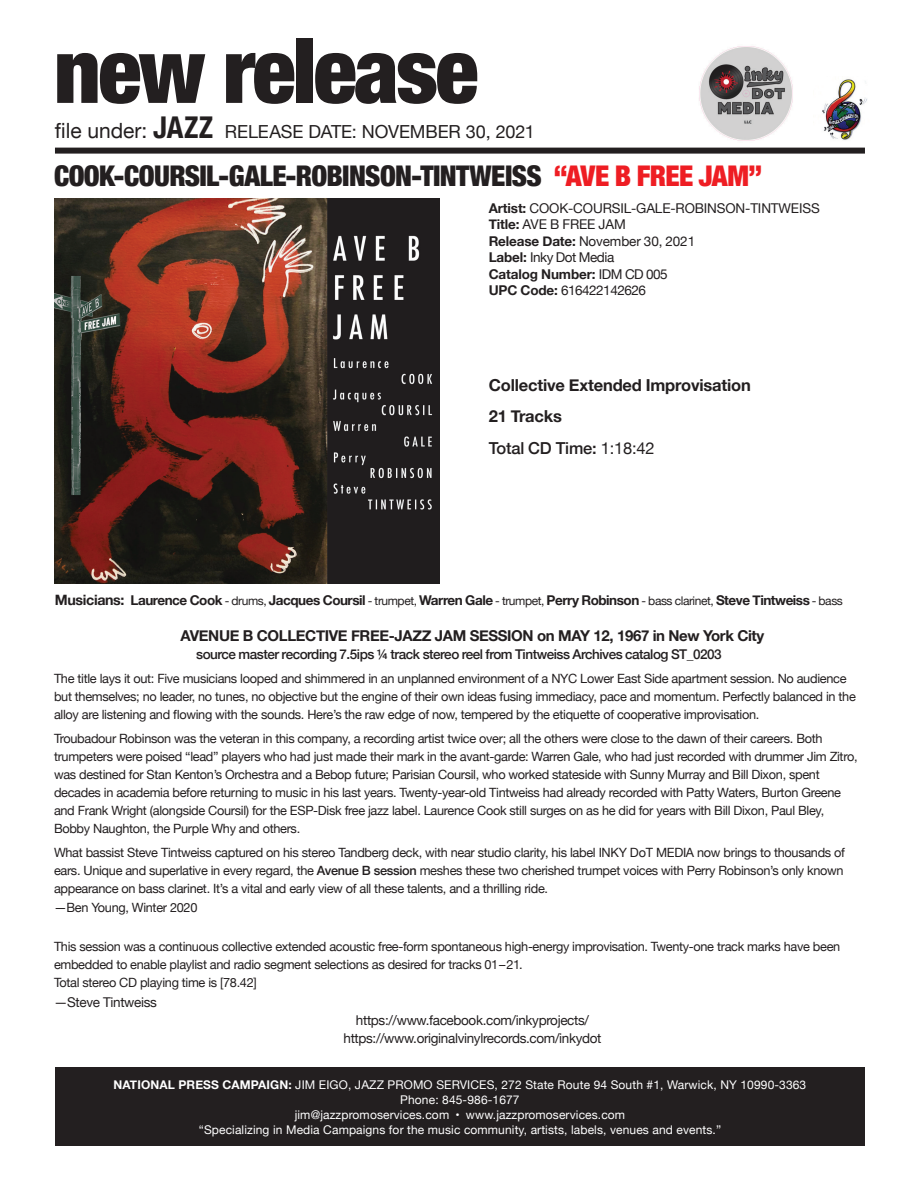
<style>
.page{position:relative;width:918px;height:1188px;background:#fff}
.page>*{position:absolute;margin:0;border:0;box-sizing:border-box;transform-origin:0 0}
.t1{font:900 condensed 90px "Helvetica Neue";letter-spacing:-.03em;color:#231f20}
.t2{font:900 condensed 28.5px "Helvetica Neue";letter-spacing:-.02em;color:#231f20}
.t3{font:18px "Helvetica Neue";letter-spacing:-.005em;color:#231f20}
.t4{font:700 16.5px/31.5px "Helvetica Neue";letter-spacing:-.01em;color:#231f20}
.t5{font:700 15px "Helvetica Neue";letter-spacing:-.025em;color:#231f20}
.t6{font:13.5px/16.5px "Helvetica Neue";letter-spacing:-.025em;color:#231f20;text-align:center}
.t7{font:700 13.5px "Helvetica Neue";letter-spacing:-.035em;color:#231f20}
.t8{font:500 13.5px "Helvetica Neue";letter-spacing:-.035em;color:#231f20}
.t9{font:12.75px/18px "Helvetica Neue";letter-spacing:-.025em;color:#231f20}
.t10{font:12px/15px "Helvetica Neue";letter-spacing:.01em;color:#fff;text-align:center}
.s1{font-size:21px}
.s2{font-weight:700;font-stretch:condensed;font-size:30px}
.s3{color:#ee1d23}
.s4{font-weight:700}
.s5{font-weight:500}
.s6{font-weight:400}
.s7{font-size:14.25px}
.s8{font-weight:400;font-size:12px}
</style>
<div class="page">
<div style="left:55px;top:148px;width:810px;height:6px;background:#231f20"></div>
<div style="left:55px;top:1068px;width:810px;height:78px;background:#231f20"></div>
<img style="left:822px;top:79px;width:45px;height:61px">
<img style="left:54px;top:198px;width:385px;height:386px">
<img style="left:699px;top:46px;width:94px;height:95px">
<h1 class="t1" style="left:54px;top:-3px;width:426px">new release</h1>
<h3 class="t3" style="left:55px;top:118px;width:481px"><span class="s1">file under:</span> <span class="s2">JAZZ</span> RELEASE DATE: NOVEMBER 30, 2021</h3>
<h2 class="t2" style="left:54px;top:152px;width:710px">COOK-COURSIL-GALE-ROBINSON-TINTWEISS <span class="s3">“AVE B FREE JAM”</span></h2>
<p class="t6" style="left:489px;top:200px;width:333px;text-align:left"><span class="s4">Artist:</span> COOK-COURSIL-GALE-ROBINSON-TINTWEISS<br><span class="s4">Title:</span> AVE B FREE JAM<br><span class="s4">Release Date:</span> November 30, 2021<br><span class="s4">Label:</span> Inky Dot Media<br><span class="s4">Catalog Number:</span> IDM CD 005<br><span class="s4">UPC Code:</span> 616422142626</p>
<p class="t4" style="left:489px;top:370px;width:264px">Collective Extended Improvisation<br>21 Tracks<br><span class="s5">Total CD Time:</span> <span class="s6">1:18:42</span></p>
<p class="t7" style="left:55px;top:589px;width:789px"><span class="s7">Musicians:</span> Laurence Cook <span class="s8">- drums,</span> Jacques Coursil <span class="s8">- trumpet,</span> Warren Gale <span class="s8">- trumpet,</span> Perry Robinson <span class="s8">- bass clarinet,</span> Steve Tintweiss <span class="s8">- bass</span></p>
<p class="t5" style="left:181px;top:624px;width:585px">AVENUE B COLLECTIVE FREE-JAZZ JAM SESSION on MAY 12, 1967 in New York City</p>
<p class="t8" style="left:196px;top:643px;width:527px">source master recording 7.5ips ¼ track stereo reel from Tintweiss Archives catalog ST_0203</p>
<p class="t9" style="left:54px;top:670px;width:803px">The title lays it out: Five musicians looped and shimmered in an unplanned environment of a NYC Lower East Side apartment session. No audience but themselves; no leader, no tunes, no objective but the engine of their own ideas fusing immediacy, pace and momentum. Perfectly balanced in the alloy are listening and flowing with the sounds. Here’s the raw edge of now, tempered by the etiquette of cooperative improvisation.</p>
<p class="t9" style="left:54px;top:730px;width:805px">Troubadour Robinson was the veteran in this company, a recording artist twice over; all the others were close to the dawn of their careers. Both trumpeters were poised “lead” players who had just made their mark in the avant-garde: Warren Gale, who had just recorded with drummer Jim Zitro, was destined for Stan Kenton’s Orchestra and a Bebop future; Parisian Coursil, who worked stateside with Sunny Murray and Bill Dixon, spent decades in academia before returning to music in his last years. Twenty-year-old Tintweiss had already recorded with Patty Waters, Burton Greene and Frank Wright (alongside Coursil) for the ESP-Disk free jazz label. Laurence Cook still surges on as he did for years with Bill Dixon, Paul Bley, Bobby Naughton, the Purple Why and others.</p>
<p class="t9" style="left:54px;top:844px;width:793px;text-align:justify">What bassist Steve Tintweiss captured on his stereo Tandberg deck, with near studio clarity, his label INKY DoT MEDIA now brings to thousands of ears. Unique and superlative in every regard, the <span class="s5">Avenue B session</span> meshes these two cherished trumpet voices with Perry Robinson’s only known appearance on bass clarinet. It’s a vital and early view of all these talents, and a thrilling ride.</p>
<p class="t9" style="left:54px;top:899px;width:145px">—Ben Young, Winter 2020</p>
<p class="t9" style="left:54px;top:938px;width:788px">This session was a continuous collective extended acoustic free-form spontaneous high-energy improvisation. Twenty-one track marks have been embedded to enable playlist and radio segment selections as desired for tracks 01–21.<br>Total stereo CD playing time is [78.42]</p>
<p class="t6" style="left:54px;top:994px;width:104px">—Steve Tintweiss</p>
<p class="t6" style="left:344px;top:1012px;width:259px;line-height:18px">https://www.facebook.com/inkyprojects/ https://www.originalvinylrecords.com/inkydot</p>
<p class="t10" style="left:114px;top:1078px;width:694px"><span class="s4">NATIONAL PRESS CAMPAIGN:</span> JIM EIGO, JAZZ PROMO SERVICES, 272 State Route 94 South #1, Warwick, NY 10990-3363<br>Phone: 845-986-1677<br>jim@jazzpromoservices.com • www.jazzpromoservices.com<br>“Specializing in Media Campaigns for the music community, artists, labels, venues and events.”</p>
</div>
